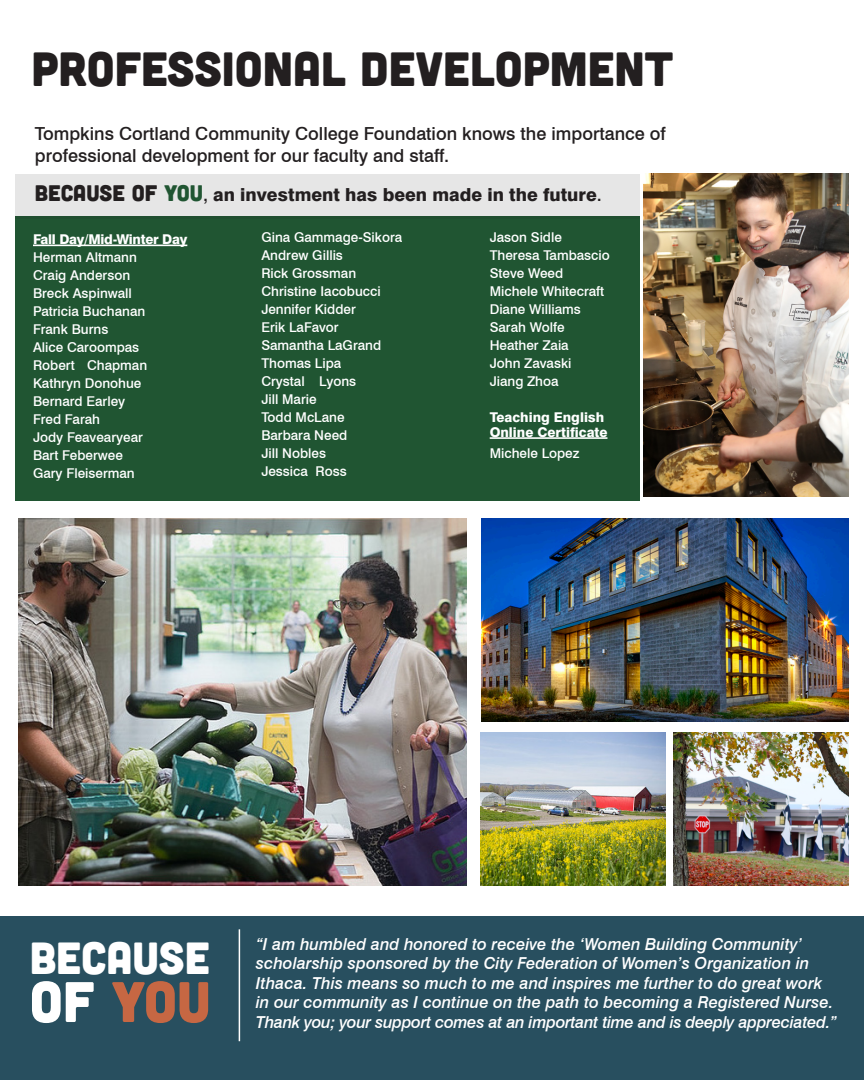
<style>
.page{position:relative;width:864px;height:1080px;background:#fff}
.page>*{position:absolute;margin:0;border:0;box-sizing:border-box;transform-origin:0 0}
.t1{font:57px "Cubano";color:#c66743}
.t2{font:48px "Cubano";color:#231f20}
.t3{font:45px "Cubano";color:#fff}
.t4{font:500 18px "Swiss 721 BT";color:#231f20}
.t5{font:800 18px "Swiss 721 BT";color:#231f20}
.t6{font:italic 500 16.5px/19.5px "Swiss 721 BT";color:#fff}
.t7{font:500 13.5px "Swiss 721 BT";color:#fff}
.t8{font:800 13.5px "Swiss 721 BT";color:#fff}
.t9{font:800 13.5px "Swiss 721 BT";letter-spacing:-.02em;color:#fff}
.s1{font-family:"Cubano";font-weight:400;font-size:22.5px}
.s2{font-family:"Cubano";font-weight:400;font-size:22.5px;color:#205532}
.s3{font-weight:500}
.s4{color:#fff}
</style>
<div class="page">
<div style="left:15px;top:174px;width:624px;height:327px;background:#205532"></div>
<hr style="left:33px;top:245px;width:154px;height:1px;background:#fff">
<hr style="left:490px;top:437px;width:117px;height:2px;background:#fff">
<div style="left:15px;top:174px;width:624px;height:45px;background:#e6e6e6"></div>
<img style="left:644px;top:173px;width:205px;height:323px">
<div style="left:0;top:917px;width:864px;height:163px;background:#284f5f"></div>
<hr style="left:239px;top:929px;width:1px;height:112px;background:#fff">
<img style="left:482px;top:519px;width:367px;height:202px">
<img style="left:18px;top:519px;width:449px;height:366px">
<img style="left:480px;top:733px;width:186px;height:152px">
<img style="left:674px;top:733px;width:175px;height:152px">
<p class="t2" style="left:32px;top:38px;width:643px">PROFESSIONAL DEVELOPMENT</p>
<p class="t4" style="left:35px;top:123px;width:632px">Tompkins Cortland Community College Foundation knows the importance of</p>
<p class="t4" style="left:35px;top:144px;width:416px">professional development for our faculty and staff.</p>
<p class="t5" style="left:35px;top:183px;width:568px"><span class="s1">BECAUSE OF</span> <span class="s2">YOU</span><span class="s3">,</span> an investment has been made in the future<span class="s3">.</span></p>
<p class="t9" style="left:33px;top:231px;width:156px">Fall Day/Mid-Winter Day</p>
<p class="t7" style="left:33px;top:249px;width:105px">Herman Altmann</p>
<p class="t7" style="left:33px;top:267px;width:99px">Craig Anderson</p>
<p class="t7" style="left:33px;top:285px;width:100px">Breck Aspinwall</p>
<p class="t7" style="left:33px;top:303px;width:114px">Patricia Buchanan</p>
<p class="t7" style="left:33px;top:321px;width:77px">Frank Burns</p>
<p class="t7" style="left:33px;top:339px;width:108px">Alice Caroompas</p>
<p class="t7" style="left:33px;top:357px;width:116px">Robert Chapman</p>
<p class="t7" style="left:33px;top:375px;width:110px">Kathryn Donohue</p>
<p class="t7" style="left:33px;top:393px;width:94px">Bernard Earley</p>
<p class="t7" style="left:33px;top:411px;width:69px">Fred Farah</p>
<p class="t7" style="left:33px;top:429px;width:111px">Jody Feavearyear</p>
<p class="t7" style="left:33px;top:447px;width:91px">Bart Feberwee</p>
<p class="t7" style="left:33px;top:465px;width:103px">Gary Fleiserman</p>
<p class="t7" style="left:261px;top:229px;width:142px">Gina Gammage-Sikora</p>
<p class="t7" style="left:261px;top:247px;width:83px">Andrew Gillis</p>
<p class="t7" style="left:261px;top:265px;width:96px">Rick Grossman</p>
<p class="t7" style="left:261px;top:283px;width:121px">Christine Iacobucci</p>
<p class="t7" style="left:261px;top:301px;width:96px">Jennifer Kidder</p>
<p class="t7" style="left:261px;top:319px;width:79px">Erik LaFavor</p>
<p class="t7" style="left:261px;top:337px;width:121px">Samantha LaGrand</p>
<p class="t7" style="left:261px;top:355px;width:81px">Thomas Lipa</p>
<p class="t7" style="left:261px;top:373px;width:96px">Crystal Lyons</p>
<p class="t7" style="left:261px;top:391px;width:57px">Jill Marie</p>
<p class="t7" style="left:261px;top:409px;width:85px">Todd McLane</p>
<p class="t7" style="left:261px;top:427px;width:87px">Barbara Need</p>
<p class="t7" style="left:261px;top:445px;width:66px">Jill Nobles</p>
<p class="t7" style="left:261px;top:463px;width:87px">Jessica Ross</p>
<p class="t7" style="left:490px;top:229px;width:74px">Jason Sidle</p>
<p class="t7" style="left:490px;top:247px;width:122px">Theresa Tambascio</p>
<p class="t7" style="left:490px;top:265px;width:75px">Steve Weed</p>
<p class="t7" style="left:490px;top:283px;width:116px">Michele Whitecraft</p>
<p class="t7" style="left:490px;top:301px;width:93px">Diane Williams</p>
<p class="t7" style="left:490px;top:319px;width:76px">Sarah Wolfe</p>
<p class="t7" style="left:490px;top:337px;width:81px">Heather Zaia</p>
<p class="t7" style="left:490px;top:355px;width:83px">John Zavaski</p>
<p class="t7" style="left:490px;top:373px;width:70px">Jiang Zhoa</p>
<p class="t8" style="left:490px;top:409px;width:116px">Teaching English</p>
<p class="t8" style="left:490px;top:424px;width:119px">Online Certificate</p>
<p class="t7" style="left:490px;top:445px;width:91px">Michele Lopez</p>
<p class="t3" style="left:30px;top:929px;width:182px">BECAUSE</p>
<p class="t1" style="left:30px;top:965px;width:182px"><span class="s4">OF</span> YOU</p>
<p class="t6" style="left:256px;top:934px;width:555px">“I am humbled and honored to receive the ‘Women Building Community’ scholarship sponsored by the City Federation of Women’s Organization in</p>
<p class="t6" style="left:256px;top:973px;width:583px">Ithaca. This means so much to me and inspires me further to do great work in our community as I continue on the path to becoming a Registered Nurse.<br>Thank you; your support comes at an important time and is deeply appreciated.”</p>
</div>
